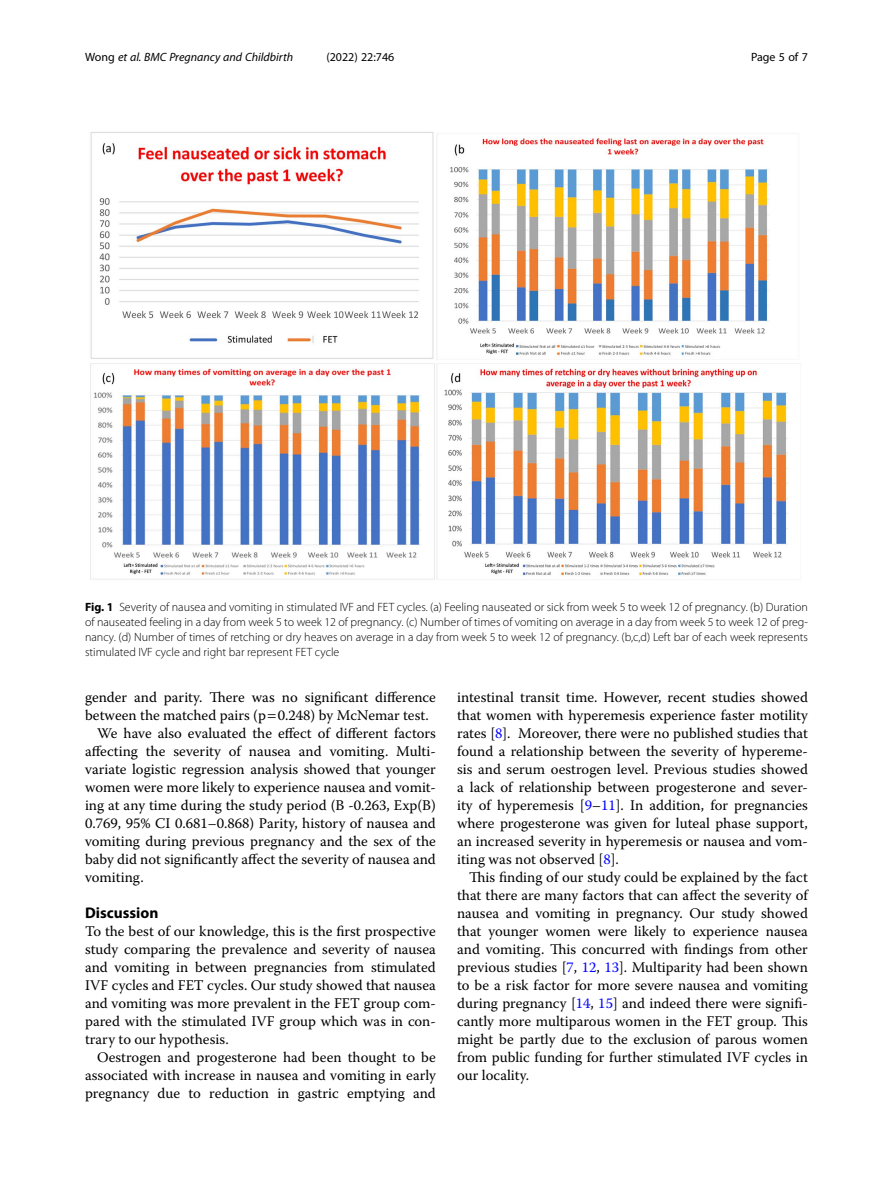
<style>
.page{position:relative;width:893px;height:1191px;background:#fff}
.page>*{position:absolute;margin:0;border:0;box-sizing:border-box;transform-origin:0 0}
.Head_1{font:700 15.45px "Myriad Pro";color:#000}
.Body_Text_Indent{font:14.7px/18px "Warnock Pro";color:#000;text-align:justify}
.Body_Text{font:14.7px/18px "Warnock Pro";color:#000;text-align:justify}
.Figure_Caption{font:300 12px/15px "Myriad Pro";color:#000;text-align:justify}
.t1{font:italic 12px "Myriad Pro";color:#000}
.t2{font:12px "Myriad Pro";color:#000}
.s1{font-style:normal}
.s2{font-weight:700}
.s3{color:#00f}
</style>
<div class="page">
<img style="left:90px;top:132px;width:710px;height:448px">
<p class="t1" style="left:85px;top:50px;width:210px"><span class="s1">Wong</span> et al. BMC Pregnancy and Childbirth</p>
<p class="t2" style="left:326px;top:50px;width:70px">(2022) 22:746</p>
<p class="t2" style="left:751px;top:50px;width:58px">Page 5 of 7</p>
<p class="Figure_Caption" style="left:85px;top:600px;width:724px"><span class="s2">Fig. 1</span> Severity of nausea and vomiting in stimulated IVF and FET cycles. (a) Feeling nauseated or sick from week 5 to week 12 of pregnancy. (b) Duration of nauseated feeling in a day from week 5 to week 12 of pregnancy. (c) Number of times of vomiting on average in a day from week 5 to week 12 of preg&shy;nancy. (d) Number of times of retching or dry heaves on average in a day from week 5 to week 12 of pregnancy. (b,c,d) Left bar of each week represents stimulated IVF cycle and right bar represent FET cycle</p>
<p class="Body_Text_Indent" style="left:85px;top:688px;width:352px">gender and parity. There was no significant difference between the matched pairs (p 0.248) by McNemar test.</p>
<p class="Body_Text_Indent" style="left:85px;top:724px;width:352px;text-indent:12px">We have also evaluated the effect of different factors affecting the severity of nausea and vomiting. Multi&shy;variate logistic regression analysis showed that younger women were more likely to experience nausea and vomit&shy;ing at any time during the study period (B -0.263, Exp(B)<br>0.769, 95% CI 0.681–0.868) Parity, history of nausea and vomiting during previous pregnancy and the sex of the baby did not significantly affect the severity of nausea and vomiting.</p>
<p class="Head_1" style="left:85px;top:903px;width:75px">Discussion</p>
<p class="Body_Text" style="left:85px;top:922px;width:352px">To the best of our knowledge, this is the first prospective study comparing the prevalence and severity of nausea and vomiting in between pregnancies from stimulated IVF cycles and FET cycles. Our study showed that nausea and vomiting was more prevalent in the FET group com&shy;pared with the stimulated IVF group which was in con&shy;trary to our hypothesis.</p>
<p class="Body_Text_Indent" style="left:85px;top:1048px;width:352px;text-indent:12px">Oestrogen and progesterone had been thought to be associated with increase in nausea and vomiting in early pregnancy due to reduction in gastric emptying and</p>
<p class="Body_Text_Indent" style="left:457px;top:688px;width:352px">intestinal transit time. However, recent studies showed that women with hyperemesis experience faster motility rates [<span class="s3">8</span>]. Moreover, there were no published studies that found a relationship between the severity of hypereme&shy;sis and serum oestrogen level. Previous studies showed a lack of relationship between progesterone and sever&shy;ity of hyperemesis [<span class="s3">9</span>–<span class="s3">11</span>]. In addition, for pregnancies where progesterone was given for luteal phase support, an increased severity in hyperemesis or nausea and vom&shy;iting was not observed [<span class="s3">8</span>].</p>
<p class="Body_Text_Indent" style="left:457px;top:868px;width:352px;text-indent:12px">This finding of our study could be explained by the fact that there are many factors that can affect the severity of nausea and vomiting in pregnancy. Our study showed that younger women were likely to experience nausea and vomiting. This concurred with findings from other previous studies [<span class="s3">7</span>, <span class="s3">12</span>, <span class="s3">13</span>]. Multiparity had been shown to be a risk factor for more severe nausea and vomiting during pregnancy [<span class="s3">14</span>, <span class="s3">15</span>] and indeed there were signifi&shy;cantly more multiparous women in the FET group. This might be partly due to the exclusion of parous women from public funding for further stimulated IVF cycles in our locality.</p>
</div>
